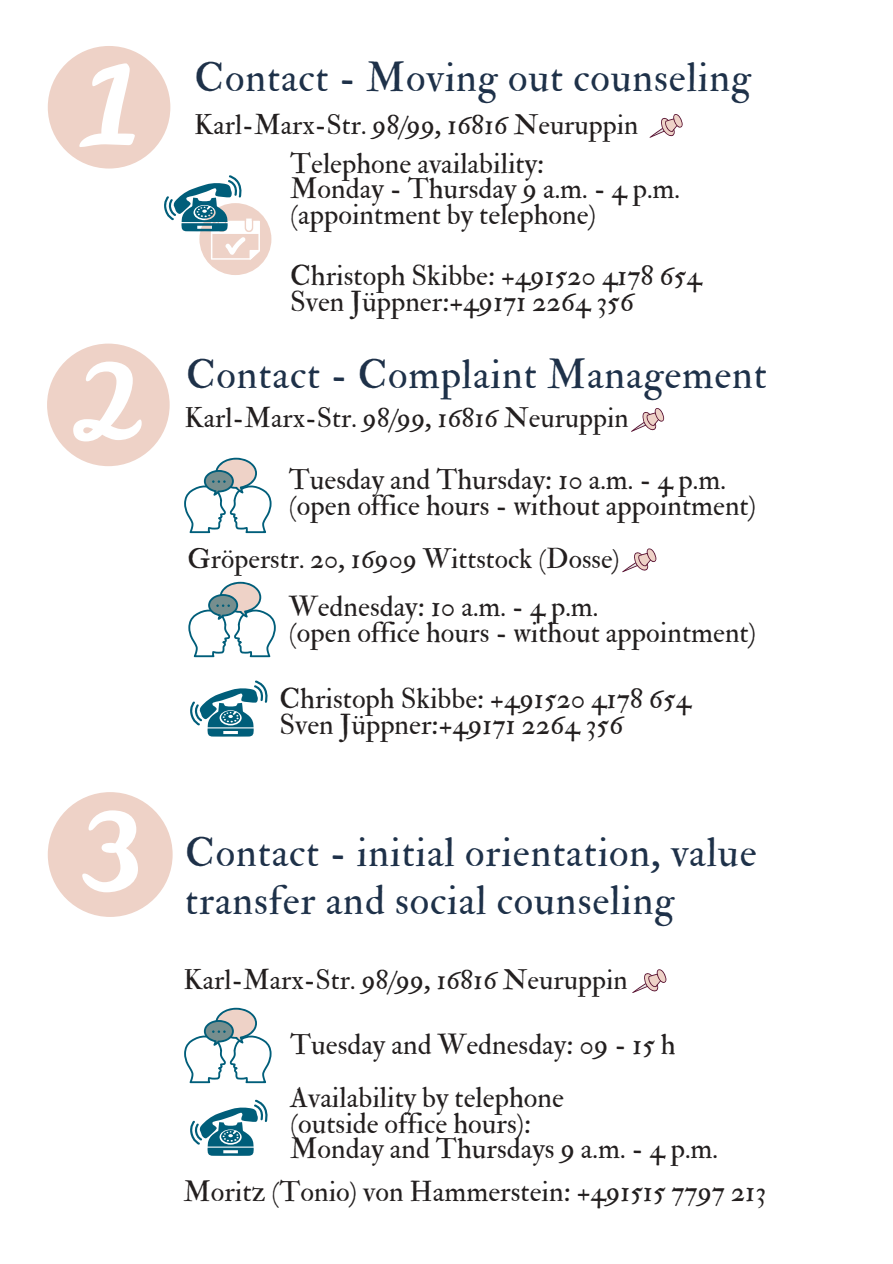
<style>
.page{position:relative;width:893px;height:1264px;background:#fff}
.page>*{position:absolute;margin:0;border:0;box-sizing:border-box;transform-origin:0 0}
.t1{font:40.5px/48.3px "IM FELL Double Pica Roman";letter-spacing:.02em;color:#1e3149}
.t2{font:28.35px "IM FELL Double Pica Roman";color:#231f1f}
.t3{font:27.6px "IM FELL Double Pica Roman";color:#231f1f}
</style>
<div class="page">
<svg style="left:184px;top:458px;width:88px;height:75px"></svg>
<svg style="left:48px;top:46px;width:122px;height:122px"></svg>
<svg style="left:48px;top:792px;width:125px;height:124px"></svg>
<svg style="left:47px;top:343px;width:123px;height:123px"></svg>
<svg style="left:649px;top:114px;width:34px;height:24px"></svg>
<div style="left:199px;top:203px;width:72px;height:72px;background:#eed2c7;border-radius:50%"></div>
<svg style="left:164px;top:175px;width:96px;height:85px"></svg>
<svg style="left:631px;top:408px;width:33px;height:24px"></svg>
<svg style="left:190px;top:680px;width:78px;height:56px"></svg>
<svg style="left:188px;top:582px;width:88px;height:75px"></svg>
<svg style="left:622px;top:548px;width:35px;height:25px"></svg>
<svg style="left:190px;top:1099px;width:78px;height:56px"></svg>
<svg style="left:184px;top:1007px;width:88px;height:76px"></svg>
<svg style="left:632px;top:969px;width:35px;height:24px"></svg>
<p class="t1" style="left:195px;top:54px;width:558px">Contact - Moving out counseling</p>
<p class="t3" style="left:194px;top:108px;width:445px">Karl-Marx-Str. 98/99, 16816 Neuruppin</p>
<p class="t2" style="left:290px;top:146px;width:255px">Telephone availability:</p>
<p class="t2" style="left:290px;top:172px;width:391px">Monday - Thursday 9 a.m. - 4 p.m.</p>
<p class="t2" style="left:290px;top:198px;width:307px">(appointment by telephone)</p>
<p class="t2" style="left:290px;top:258px;width:413px">Christoph Skibbe: +491520 4178 654</p>
<p class="t2" style="left:290px;top:284px;width:345px">Sven Jüppner:+49171 2264 356</p>
<p class="t1" style="left:186px;top:351px;width:582px">Contact - Complaint Management</p>
<p class="t3" style="left:184px;top:400px;width:445px">Karl-Marx-Str. 98/99, 16816 Neuruppin</p>
<p class="t2" style="left:289px;top:462px;width:438px">Tuesday and Thursday: 10 a.m. - 4 p.m.</p>
<p class="t2" style="left:289px;top:488px;width:468px">(open office hours - without appointment)</p>
<p class="t3" style="left:188px;top:542px;width:433px">Gröperstr. 20, 16909 Wittstock (Dosse)</p>
<p class="t2" style="left:289px;top:589px;width:311px">Wednesday: 10 a.m. - 4 p.m.</p>
<p class="t2" style="left:289px;top:615px;width:468px">(open office hours - without appointment)</p>
<p class="t2" style="left:279px;top:681px;width:413px">Christoph Skibbe: +491520 4178 654</p>
<p class="t2" style="left:279px;top:707px;width:345px">Sven Jüppner:+49171 2264 356</p>
<p class="t1" style="left:185px;top:829px;width:572px">Contact - initial orientation, value transfer and social counseling</p>
<p class="t3" style="left:183px;top:963px;width:445px">Karl-Marx-Str. 98/99, 16816 Neuruppin</p>
<p class="t2" style="left:290px;top:1027px;width:387px">Tuesday and Wednesday: 09 - 15 h</p>
<p class="t2" style="left:290px;top:1079px;width:275px">Availability by telephone</p>
<p class="t2" style="left:290px;top:1105px;width:242px">(outside office hours):</p>
<p class="t2" style="left:290px;top:1131px;width:429px">Monday and Thursdays 9 a.m. - 4 p.m.</p>
<p class="t2" style="left:183px;top:1174px;width:584px">Moritz (Tonio) von Hammerstein: +491515 7797 213</p>
</div>
